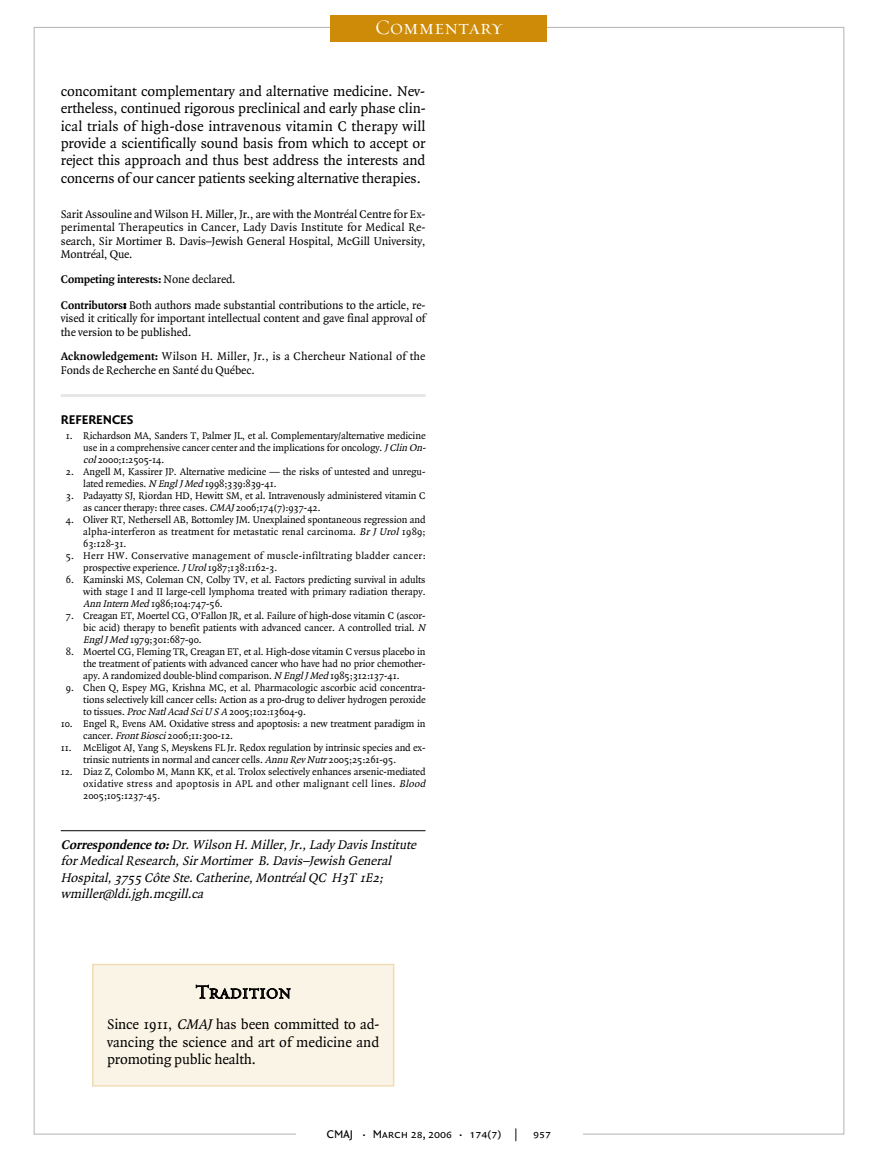
<style>
.page{position:relative;width:878px;height:1175px;background:#fff}
.page>*{position:absolute;margin:0;border:0;box-sizing:border-box;transform-origin:0 0}
.t1{font:21px "Requiem Display HTF Small Caps";letter-spacing:.005em;color:#fff}
.t2{font:19.5px "Requiem Display HTF Small Caps";color:#000}
.t3{font:15px/17.4px "Quadraat";letter-spacing:-.01em;color:#000;text-align:justify}
.t4{font:italic 13.5px/16.5px "Quadraat";color:#000}
.t5{font:700 13.5px "Quadraat Sans";letter-spacing:-.01em;color:#000}
.t6{font:12px/13.5px "Quadraat";letter-spacing:-.01em;color:#000}
.t7{font:12px/13.5px "Quadraat";letter-spacing:.01em;color:#000}
.t8{font:12px "Quadraat Sans Caps";color:#000}
.t9{font:10.5px/12px "Quadraat";letter-spacing:-.01em;color:#000}
.t10{font:10.5px/12px "Quadraat";letter-spacing:.03em;color:#000}
.s1{font-weight:700}
.s2{font-style:italic}
.s3{font-size:9px}
</style>
<div class="page">
<hr style="left:61px;top:394px;width:364px;height:3px;background:#e6e6e6">
<div style="left:331px;top:15px;width:216px;height:26px;background:#ce8b07"></div>
<hr style="left:61px;top:830px;width:364px;height:1px;background:#000">
<div style="left:93px;top:964px;width:300px;height:121px;background:#faf4e6"></div>
<div style="left:92px;top:963px;width:302px;height:123px;border:2px solid #f0dcb5"></div>
<h1 class="t1" style="left:375px;top:15px;width:129px">Commentary</h1>
<p class="t3" style="left:61px;top:83px;width:366px">concomitant complementary and alternative medicine. Nev&shy;ertheless, continued rigorous preclinical and early phase clin&shy;ical trials of high-dose intravenous vitamin C therapy will provide a scientifically sound basis from which to accept or reject this approach and thus best address the interests and concerns of our cancer patients seeking alternative therapies.</p>
<p class="t6" style="left:61px;top:208px;width:366px;text-align:justify">Sarit Assouline and Wilson H. Miller, Jr., are with the Montréal Centre for Ex&shy;perimental Therapeutics in Cancer, Lady Davis Institute for Medical Re&shy;search, Sir Mortimer B. Davis–Jewish General Hospital, McGill University, Montréal, Que.</p>
<p class="t6" style="left:61px;top:267px;width:366px;line-height:25.5px"><span class="s1">Competing interests:</span> None declared.<br><span class="s1">Contributors:</span> Both authors made substantial contributions to the article, re-</p>
<p class="t6" style="left:61px;top:312px;width:366px">vised it critically for important intellectual content and gave final approval of the version to be published.</p>
<p class="t7" style="left:61px;top:350px;width:366px"><span class="s1">Acknowledgement:</span> Wilson H. Miller, Jr., is a Chercheur National of the<br>Fonds de Recherche en Santé du Québec.</p>
<p class="t5" style="left:61px;top:412px;width:74px">REFERENCES</p>
<p class="t9" style="left:83px;top:430px;width:346px;text-indent:-17px">1. Richardson MA, Sanders T, Palmer JL, et al. Complementary/alternative medicine use in a comprehensive cancer center and the implications for oncology. <span class="s2">J Clin On&shy;col</span>2000;1:2505-14.</p>
<p class="t9" style="left:83px;top:466px;width:344px;text-indent:-17px">2. Angell M, Kassirer JP. Alternative medicine — the risks of untested and unregu&shy;lated remedies. <span class="s2">NEnglJ Med</span>1998;339:839-41.</p>
<p class="t9" style="left:83px;top:490px;width:344px;text-indent:-17px">3. Padayatty SJ, Riordan HD, Hewitt SM, et al. Intravenously administered vitamin C as cancer therapy: three cases. <span class="s2">CMAJ</span> 2006;174(7):937-42.</p>
<p class="t9" style="left:83px;top:514px;width:344px;text-align:justify;text-indent:-17px">4. Oliver RT, Nethersell AB, Bottomley JM. Unexplained spontaneous regression and alpha-interferon as treatment for metastatic renal carcinoma. <span class="s2">Br J Urol</span>1989; 63:128-31.</p>
<p class="t10" style="left:83px;top:550px;width:344px;text-indent:-17px">5. Herr HW. Conservative management of muscle-infiltrating bladder cancer: prospective experience. <span class="s2">J Urol</span>1987;138:1162-3.</p>
<p class="t9" style="left:83px;top:574px;width:344px;text-align:justify;text-indent:-17px">6. Kaminski MS, Coleman CN, Colby TV, et al. Factors predicting survival in adults with stage I and II large-cell lymphoma treated with primary radiation therapy.<br><span class="s2">Ann Intern Med</span>1986;104:747-56.</p>
<p class="t9" style="left:83px;top:610px;width:346px;text-indent:-17px">7. Creagan ET, Moertel CG, O’Fallon JR, et al. Failure of high-dose vitamin C (ascor&shy;bic acid) therapy to benefit patients with advanced cancer. A controlled trial. <span class="s2">N<br>EnglJ Med</span>1979;301:687-90.</p>
<p class="t9" style="left:83px;top:646px;width:344px;text-align:justify;text-indent:-17px">8. Moertel CG, Fleming TR, Creagan ET, et al. High-dose vitamin C versus placebo in the treatment of patients with advanced cancer who have had no prior chemother&shy;apy. A randomized double-blind comparison. <span class="s2">NEnglJ Med</span>1985;312:137-41.</p>
<p class="t9" style="left:83px;top:682px;width:344px;text-align:justify;text-indent:-17px">9. Chen Q, Espey MG, Krishna MC, et al. Pharmacologic ascorbic acid concentra&shy;tions selectively kill cancer cells: Action as a pro-drug to deliver hydrogen peroxide to tissues. <span class="s2">Proc NatlAcad SciU S A</span>2005;102:13604-9.</p>
<p class="t9" style="left:83px;top:718px;width:344px;text-indent:-23px">10. Engel R, Evens AM. Oxidative stress and apoptosis: a new treatment paradigm in cancer. <span class="s2">FrontBiosci</span>2006;11:300-12.</p>
<p class="t9" style="left:83px;top:742px;width:344px;text-indent:-23px">11. McEligot AJ, Yang S, Meyskens FL Jr. Redox regulation by intrinsic species and ex&shy;trinsic nutrients in normal and cancer cells. <span class="s2">Annu RevNutr</span>2005;25:261-95.</p>
<p class="t9" style="left:83px;top:766px;width:346px;text-indent:-22px">12. Diaz Z, Colombo M, Mann KK, et al. Trolox selectively enhances arsenic-mediated oxidative stress and apoptosis in APL and other malignant cell lines. <span class="s2">Blood<br></span>2005;105:1237-45.</p>
<p class="t4" style="left:61px;top:836px;width:359px"><span class="s1">Correspondence to:</span> Dr.Wilson H.Miller,Jr.,Lady Davis Institute forMedicalResearch,SirMortimer B.Davis–Jewish General Hospital,3755 Côte Ste.Catherine,MontréalQC H3T 1E2; wmiller@ldi.jgh.mcgill.ca</p>
<h2 class="t2" style="left:195px;top:980px;width:97px">Tradition</h2>
<h3 class="t3" style="left:107px;top:1016px;width:274px">Since 1911, <span class="s2">CMAJ</span> has been committed to ad&shy;vancing the science and art of medicine and promoting public health.</h3>
<p class="t8" style="left:327px;top:1127px;width:226px">CMAJ <span class="s3">•</span> March 28, 2006 <span class="s3">•</span> 174(7) | 957</p>
</div>
